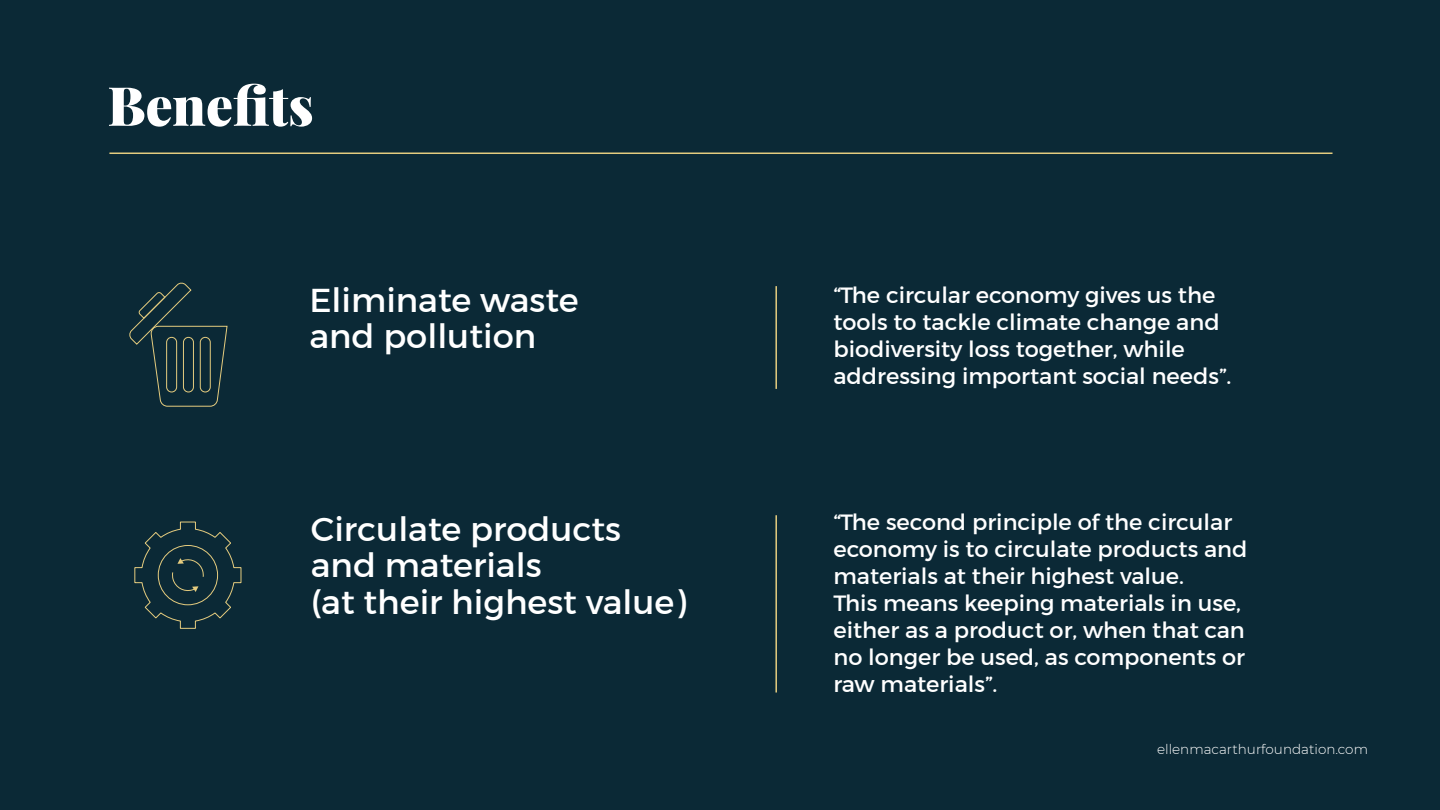
<style>
.page{position:relative;width:1440px;height:810px;background:#0b2936}
.page>*{position:absolute;margin:0;border:0;box-sizing:border-box;transform-origin:0 0}
.t1{font:900 54px "Playfair Display";color:#fff}
.t2{font:33.75px/36.8px "Montserrat";color:#fff}
.t3{font:22.5px/27px "Montserrat";color:#fff}
.t4{font:300 13.5px "Montserrat";color:#fff}
</style>
<div class="page">
<hr style="left:109px;top:153px;width:1224px;height:1px;background:#e5cc7f">
<hr style="left:775px;top:286px;width:2px;height:103px;background:#e5cc7f">
<hr style="left:775px;top:515px;width:2px;height:178px;background:#e5cc7f">
<svg style="left:129px;top:282px;width:99px;height:125px"></svg>
<svg style="left:134px;top:521px;width:108px;height:108px"></svg>
<h1 class="t1" style="left:107px;top:71px;width:208px">Benefits</h1>
<h2 class="t2" style="left:309px;top:281px;width:271px">Eliminate waste and pollution</h2>
<h2 class="t2" style="left:311px;top:510px;width:377px">Circulate products and materials<br>(at their highest value)</h2>
<p class="t3" style="left:833px;top:282px;width:399px">“The circular economy gives us the tools to tackle climate change and biodiversity loss together, while addressing important social needs”.</p>
<p class="t3" style="left:833px;top:509px;width:416px">“The second principle of the circular economy is to circulate products and materials at their highest value.<br>This means keeping materials in use, either as a product or, when that can no longer be used, as components or raw materials”.</p>
<p class="t4" style="left:1157px;top:740px;width:212px">ellenmacarthurfoundation.com</p>
</div>
